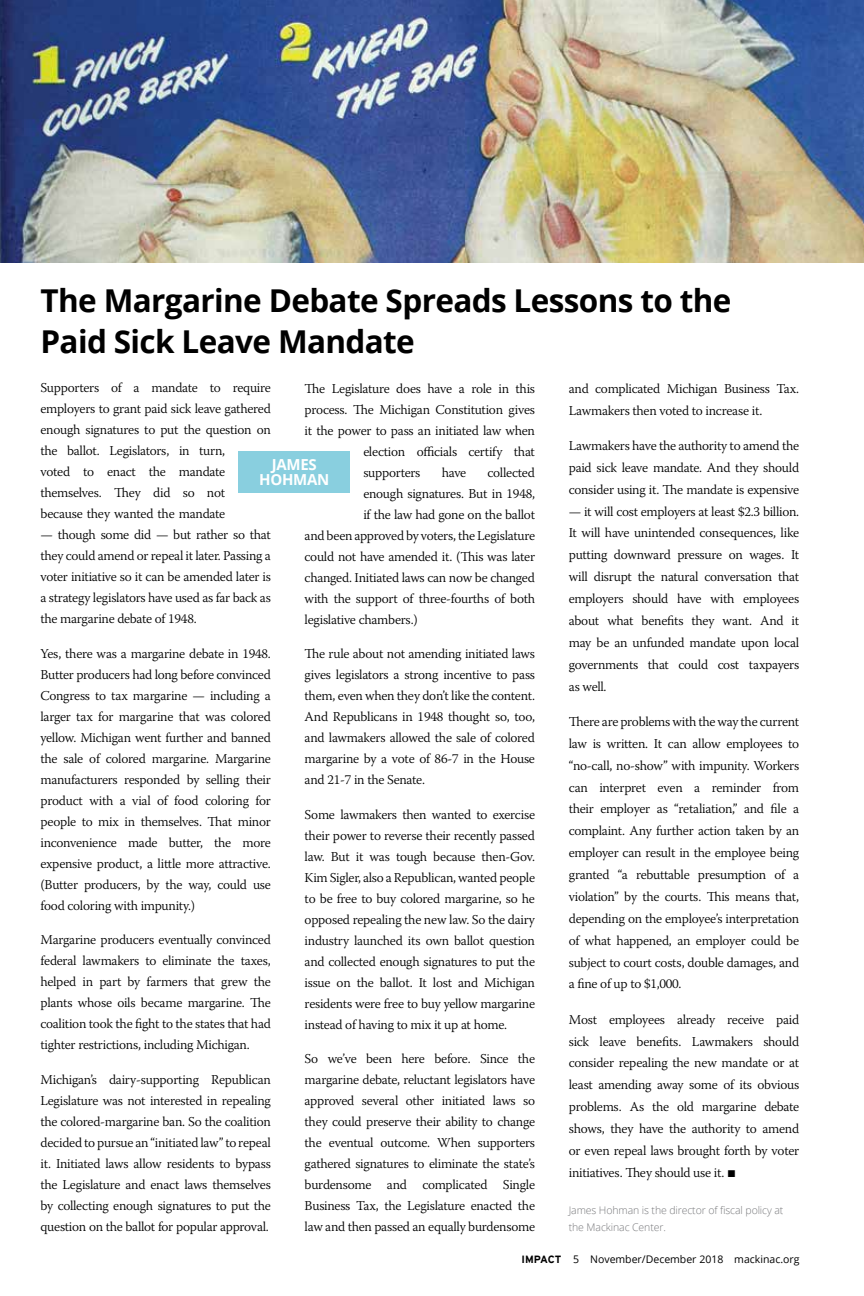
<style>
.page{position:relative;width:864px;height:1296px;background:#fff}
.page>*{position:absolute;margin:0;border:0;box-sizing:border-box;transform-origin:0 0}
.t1{font:700 31.5px/40.5px "Open Sans";letter-spacing:-.02em;color:#000}
.t2{font:700 15.15px/15.1px "Open Sans";letter-spacing:-.02em;color:#fff;text-align:center}
.t3{font:300 13.5px/21px "Warnock Pro";letter-spacing:-.02em;color:#000;text-align:justify}
.t4{font:300 10.5px/17.4px "Open Sans";letter-spacing:-.01em;color:#77787b}
.t5{font:10.5px "Open Sans";color:#000}
.s1{font-family:"Apex Serif";font-weight:400}
.s2{font-family:"Interstate";font-weight:700}
</style>
<div class="page">
<hr style="left:0;top:0;width:1px;height:1296px;background:#ededee">
<div style="left:239px;top:451px;width:111px;height:42px;background:#89cfdf"></div>
<img style="left:0;top:0;width:864px;height:263px">
<h1 class="t1" style="left:40px;top:280px;width:693px">The Margarine Debate Spreads Lessons to the<br>Paid Sick Leave Mandate</h1>
<p class="t3" style="left:40px;top:377px;width:232px;text-align:left">Supporters of a mandate to require employers to grant paid sick leave gathered enough signatures to put the question on the ballot. Legislators, in turn,<br>voted to enact the mandate themselves. They did so not<br>because they wanted the mandate</p>
<p class="t3" style="left:40px;top:524px;width:232px">— though some did — but rather so that they could amend or repeal it later. Passing a voter initiative so it can be amended later is a strategy legislators have used as far back as the margarine debate of 1948.</p>
<p class="t3" style="left:40px;top:643px;width:232px">Yes, there was a margarine debate in 1948.<br>Butter producers had long before convinced Congress to tax margarine — including a larger tax for margarine that was colored yellow. Michigan went further and banned the sale of colored margarine. Margarine manufacturers responded by selling their product with a vial of food coloring for people to mix in themselves. That minor inconvenience made butter, the more expensive product, a little more attractive. (Butter producers, by the way, could use food coloring with impunity.)</p>
<p class="t3" style="left:40px;top:929px;width:232px">Margarine producers eventually convinced federal lawmakers to eliminate the taxes, helped in part by farmers that grew the plants whose oils became margarine. The coalition took the fight to the states that had tighter restrictions, including Michigan.</p>
<p class="t3" style="left:40px;top:1069px;width:232px">Michigan’s dairy-supporting Republican Legislature was not interested in repealing the colored-margarine ban. So the coalition decided to pursue an “initiated law” to repeal it. Initiated laws allow residents to bypass the Legislature and enact laws themselves by collecting enough signatures to put the question on the ballot for popular approval.</p>
<p class="t3" style="left:305px;top:377px;width:232px">The Legislature does have a role in this</p>
<p class="t3" style="left:305px;top:398px;width:232px">process. The Michigan Constitution gives</p>
<p class="t3" style="left:305px;top:419px;width:232px">it the power to pass an initiated law when</p>
<p class="t3" style="left:363px;top:440px;width:173px">election officials certify that</p>
<p class="t3" style="left:363px;top:461px;width:59px">supporters</p>
<p class="t3" style="left:442px;top:461px;width:26px">have</p>
<p class="t3" style="left:488px;top:461px;width:49px">collected</p>
<p class="t3" style="left:363px;top:482px;width:173px">enough signatures. But in 1948,</p>
<p class="t3" style="left:363px;top:503px;width:173px">if the law had gone on the ballot</p>
<p class="t3" style="left:305px;top:524px;width:232px">and been approved by voters, the Legislature</p>
<p class="t3" style="left:305px;top:545px;width:232px">could not have amended it. (This was later</p>
<p class="t3" style="left:305px;top:566px;width:232px">changed. Initiated laws can now be changed</p>
<p class="t3" style="left:305px;top:587px;width:232px">with the support of three-fourths of both</p>
<p class="t3" style="left:305px;top:608px;width:115px">legislative chambers.)</p>
<p class="t3" style="left:305px;top:643px;width:232px">The rule about not amending initiated laws gives legislators a strong incentive to pass them, even when they don’t like the content.<br>And Republicans in 1948 thought so, too, and lawmakers allowed the sale of colored margarine by a vote of 86-7 in the House and 21-7 in the Senate.</p>
<p class="t3" style="left:305px;top:803px;width:232px">Some lawmakers then wanted to exercise their power to reverse their recently passed law. But it was tough because then-Gov.<br>Kim Sigler, also a Republican, wanted people to be free to buy colored margarine, so he opposed repealing the new law. So the dairy industry launched its own ballot question and collected enough signatures to put the issue on the ballot. It lost and Michigan residents were free to buy yellow margarine instead of having to mix it up at home.</p>
<p class="t3" style="left:305px;top:1048px;width:232px">So we’ve been here before. Since the margarine debate, reluctant legislators have approved several other initiated laws so they could preserve their ability to change the eventual outcome. When supporters gathered signatures to eliminate the state’s burdensome and complicated Single Business Tax, the Legislature enacted the law and then passed an equally burdensome</p>
<p class="t2" style="left:259px;top:456px;width:72px">JAMES<br>HOHMAN</p>
<p class="t3" style="left:569px;top:377px;width:232px;line-height:21.9px">and complicated Michigan Business Tax.<br>Lawmakers then voted to increase it.</p>
<p class="t3" style="left:569px;top:434px;width:232px;line-height:21.9px">Lawmakers have the authority to amend the paid sick leave mandate. And they should consider using it. The mandate is expensive</p>
<p class="t3" style="left:569px;top:500px;width:232px;line-height:21.9px">— it will cost employers at least $2.3 billion.<br>It will have unintended consequences, like putting downward pressure on wages. It will disrupt the natural conversation that employers should have with employees about what benefits they want. And it may be an unfunded mandate upon local governments that could cost taxpayers as well.</p>
<p class="t3" style="left:569px;top:710px;width:232px;line-height:21.9px">There are problems with the way the current law is written. It can allow employees to “no-call, no-show” with impunity. Workers can interpret even a reminder from their employer as “retaliation,” and file a complaint. Any further action taken by an employer can result in the employee being granted “a rebuttable presumption of a violation” by the courts. This means that, depending on the employee’s interpretation of what happened, an employer could be subject to court costs, double damages, and a fine of up to $1,000.</p>
<p class="t3" style="left:569px;top:1008px;width:232px;line-height:21.9px">Most employees already receive paid sick leave benefits. Lawmakers should consider repealing the new mandate or at least amending away some of its obvious problems. As the old margarine debate shows, they have the authority to amend or even repeal laws brought forth by voter initiatives. They should use it. <span class="s1">¬</span></p>
<p class="t4" style="left:569px;top:1201px;width:216px">James Hohman is the director of fiscal policy at the Mackinac Center.</p>
<p class="t5" style="left:522px;top:1252px;width:279px"><span class="s2">IMPACT</span> 5 November/December 2018 mackinac.org</p>
</div>
